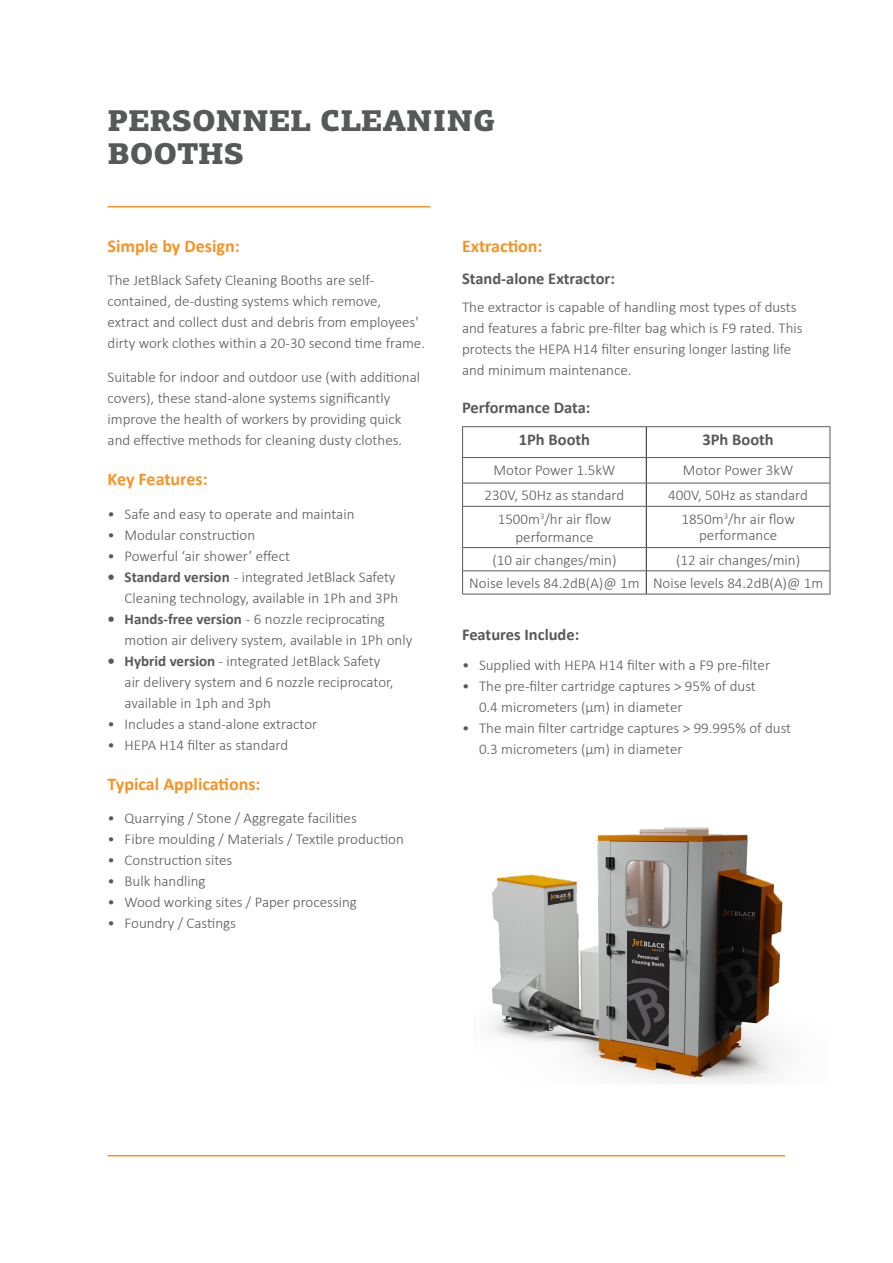
<style>
.page{position:relative;width:893px;height:1263px;background:#fff}
.page>*{position:absolute;margin:0;border:0;box-sizing:border-box;transform-origin:0 0}
.t1{font:900 30px/33px "PF Centro Slab Pro";color:#57585a}
.t2{font:700 18px "Calibri";color:#f79324}
.t3{font:700 16.5px "Calibri";color:#57585a}
.t4{font:300 15px/21px "Calibri";color:#57585a}
.s1{font-weight:700}
</style>
<div class="page">
<img style="left:491px;top:827px;width:292px;height:256px">
<hr style="left:108px;top:1155px;width:677px;height:1px;background:#f79324">
<hr style="left:108px;top:206px;width:322px;height:2px;background:#f79324">
<hr style="left:462px;top:426px;width:184px;height:1px;background:#57585a">
<hr style="left:462px;top:427px;width:1px;height:30px;background:#57585a">
<hr style="left:462px;top:457px;width:184px;height:1px;background:#57585a">
<hr style="left:462px;top:483px;width:184px;height:1px;background:#57585a">
<svg style="left:462px;top:458px;width:1px;height:48px"></svg>
<hr style="left:462px;top:506px;width:184px;height:1px;background:#57585a">
<hr style="left:462px;top:507px;width:1px;height:40px;background:#57585a">
<hr style="left:462px;top:547px;width:184px;height:1px;background:#57585a">
<hr style="left:462px;top:570px;width:184px;height:1px;background:#57585a">
<svg style="left:462px;top:548px;width:1px;height:46px"></svg>
<hr style="left:462px;top:594px;width:184px;height:1px;background:#57585a">
<hr style="left:646px;top:426px;width:184px;height:1px;background:#57585a">
<hr style="left:830px;top:427px;width:1px;height:30px;background:#57585a">
<hr style="left:646px;top:457px;width:184px;height:1px;background:#57585a">
<hr style="left:646px;top:483px;width:184px;height:1px;background:#57585a">
<svg style="left:830px;top:458px;width:1px;height:48px"></svg>
<hr style="left:646px;top:506px;width:184px;height:1px;background:#57585a">
<hr style="left:830px;top:507px;width:1px;height:40px;background:#57585a">
<hr style="left:646px;top:547px;width:184px;height:1px;background:#57585a">
<hr style="left:646px;top:570px;width:184px;height:1px;background:#57585a">
<svg style="left:830px;top:548px;width:1px;height:46px"></svg>
<hr style="left:646px;top:594px;width:184px;height:1px;background:#57585a">
<hr style="left:646px;top:427px;width:1px;height:30px;background:#231f20">
<svg style="left:646px;top:458px;width:1px;height:48px"></svg>
<hr style="left:646px;top:507px;width:1px;height:40px;background:#231f20">
<svg style="left:646px;top:548px;width:1px;height:46px"></svg>
<p class="t1" style="left:108px;top:104px;width:389px">PERSONNEL CLEANING<br>BOOTHS</p>
<p class="t2" style="left:108px;top:233px;width:134px">Simple by Design:</p>
<p class="t4" style="left:108px;top:270px;width:319px">The JetBlack Safety Cleaning Booths are self&shy;contained, de-dusting systems which remove, extract and collect dust and debris from employees' dirty work clothes within a 20-30 second time frame.</p>
<p class="t4" style="left:108px;top:367px;width:314px">Suitable for indoor and outdoor use (with additional covers), these stand-alone systems significantly improve the health of workers by providing quick and effective methods for cleaning dusty clothes.</p>
<p class="t2" style="left:108px;top:466px;width:102px">Key Features:</p>
<p class="t4" style="left:108px;top:503px;width:248px">• Safe and easy to operate and maintain</p>
<p class="t4" style="left:108px;top:524px;width:149px">• Modular construction</p>
<p class="t4" style="left:108px;top:545px;width:184px">• Powerful ‘air shower’ effect</p>
<p class="t4" style="left:108px;top:566px;width:292px;text-align:right"><span class="s1">• Standard version</span> - integrated JetBlack Safety<br>Cleaning technology, available in 1Ph and 3Ph</p>
<p class="t4" style="left:125px;top:608px;width:289px;text-indent:-17px"><span class="s1">• Hands-free version</span> - 6 nozzle reciprocating motion air delivery system, available in 1Ph only</p>
<p class="t4" style="left:125px;top:650px;width:270px;text-indent:-17px"><span class="s1">• Hybrid version</span> - integrated JetBlack Safety air delivery system and 6 nozzle reciprocator, available in 1ph and 3ph</p>
<p class="t4" style="left:108px;top:713px;width:211px">• Includes a stand-alone extractor</p>
<p class="t4" style="left:108px;top:734px;width:182px">• HEPA H14 filter as standard</p>
<p class="t2" style="left:108px;top:771px;width:155px">Typical Applications:</p>
<p class="t4" style="left:108px;top:808px;width:251px">• Quarrying / Stone / Aggregate facilities</p>
<p class="t4" style="left:108px;top:829px;width:298px">• Fibre moulding / Materials / Textile production</p>
<p class="t4" style="left:108px;top:850px;width:126px">• Construction sites</p>
<p class="t4" style="left:108px;top:871px;width:100px">• Bulk handling</p>
<p class="t4" style="left:108px;top:892px;width:251px">• Wood working sites / Paper processing</p>
<p class="t4" style="left:108px;top:913px;width:130px">• Foundry / Castings</p>
<p class="t2" style="left:462px;top:233px;width:82px">Extraction:</p>
<p class="t3" style="left:462px;top:267px;width:154px">Stand-alone Extractor:</p>
<p class="t4" style="left:462px;top:296px;width:342px">The extractor is capable of handling most types of dusts and features a fabric pre-filter bag which is F9 rated. This protects the HEPA H14 filter ensuring longer lasting life and minimum maintenance.</p>
<p class="t3" style="left:462px;top:396px;width:130px">Performance Data:</p>
<p class="t3" style="left:519px;top:428px;width:73px">1Ph Booth</p>
<p class="t3" style="left:702px;top:428px;width:73px">3Ph Booth</p>
<p class="t4" style="left:494px;top:459px;width:123px">Motor Power 1.5kW</p>
<p class="t4" style="left:683px;top:459px;width:112px">Motor Power 3kW</p>
<p class="t4" style="left:485px;top:485px;width:141px">230V, 50Hz as standard</p>
<p class="t4" style="left:668px;top:485px;width:141px">400V, 50Hz as standard</p>
<p class="t4" style="left:498px;top:509px;width:115px;line-height:18px;text-align:center">1500m<sup>3</sup>/hr air flow performance</p>
<p class="t4" style="left:681px;top:510px;width:115px;line-height:16.5px;text-align:center">1850m<sup>3</sup>/hr air flow performance</p>
<p class="t4" style="left:492px;top:549px;width:126px">(10 air changes/min)</p>
<p class="t4" style="left:676px;top:549px;width:126px">(12 air changes/min)</p>
<p class="t4" style="left:469px;top:572px;width:172px">Noise levels 84.2dB(A)@ 1m</p>
<p class="t4" style="left:653px;top:572px;width:172px">Noise levels 84.2dB(A)@ 1m</p>
<p class="t3" style="left:462px;top:622px;width:119px">Features Include:</p>
<p class="t4" style="left:462px;top:654px;width:310px">• Supplied with HEPA H14 filter with a F9 pre-filter</p>
<p class="t4" style="left:479px;top:675px;width:278px;text-indent:-17px">• The pre-filter cartridge captures &gt; 95% of dust<br>0.4 micrometers (µm) in diameter</p>
<p class="t4" style="left:479px;top:717px;width:314px;text-indent:-17px">• The main filter cartridge captures &gt; 99.995% of dust<br>0.3 micrometers (µm) in diameter</p>
</div>
